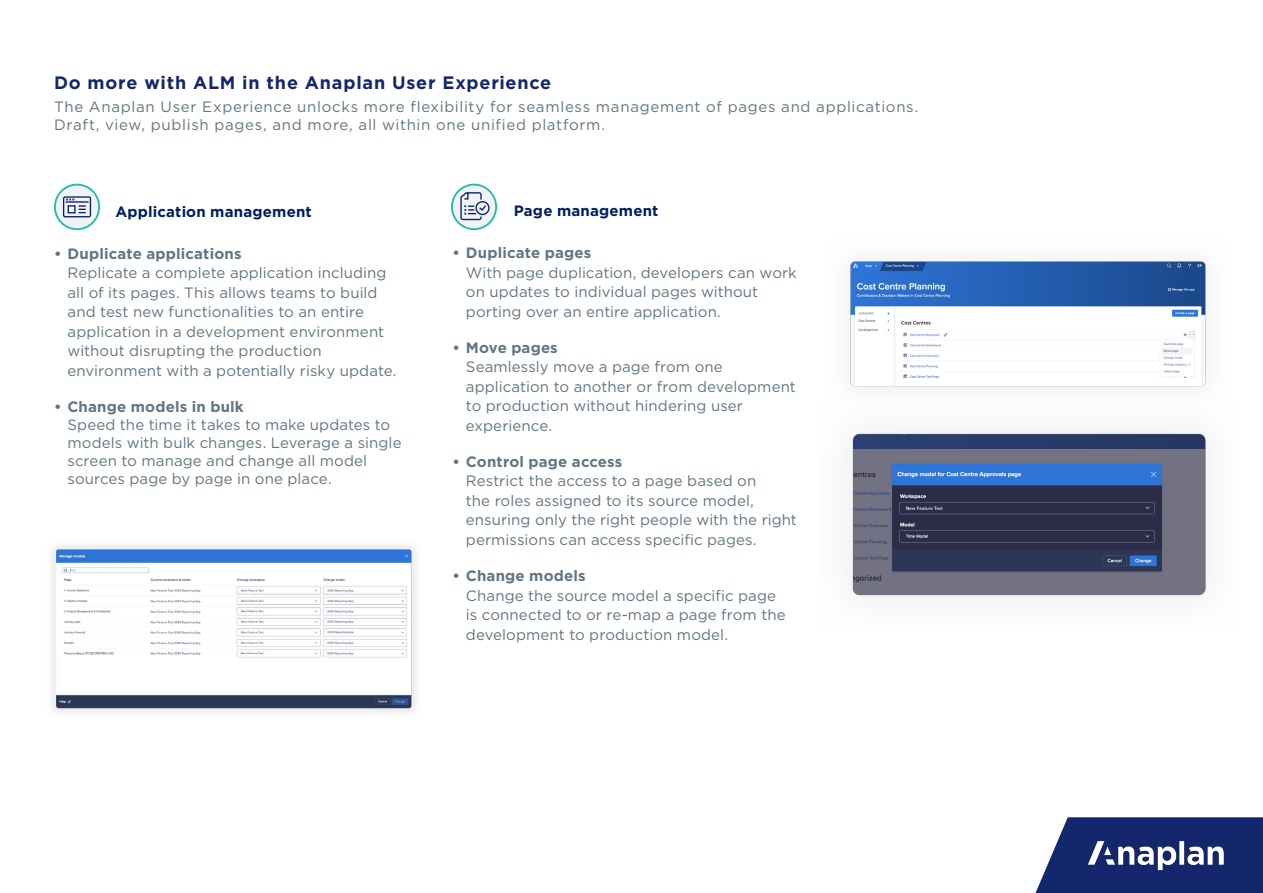
<style>
.page{position:relative;width:1263px;height:893px;background:#fff}
.page>*{position:absolute;margin:0;border:0;box-sizing:border-box;transform-origin:0 0}
.Subheader{font:700 18px "Gotham";letter-spacing:.045em;color:#15276c}
.Subheader-2{font:15px/19.5px "Gotham";letter-spacing:.005em;color:#617681}
.Subheader-3{font:15px/18px "Gotham";letter-spacing:.045em;color:#617681}
.Bullets{font:700 15px "Gotham";letter-spacing:.01em;color:#001f61}
.s1{font-weight:700}
</style>
<div class="page">
<svg style="left:1035px;top:817px;width:228px;height:76px"></svg>
<img style="left:1086px;top:823px;width:143px;height:70px">
<svg style="left:452px;top:185px;width:44px;height:44px"></svg>
<div style="left:451px;top:184px;width:46px;height:46px;border:2px solid #22bcac;border-radius:50%"></div>
<svg style="left:460px;top:191px;width:30px;height:30px"></svg>
<div style="left:55px;top:185px;width:44px;height:44px;background:#f2f3f4;border-radius:50%"></div>
<div style="left:54px;top:184px;width:46px;height:46px;border:2px solid #22bcac;border-radius:50%"></div>
<svg style="left:62px;top:196px;width:30px;height:22px"></svg>
<img style="left:52px;top:545px;width:364px;height:168px">
<img style="left:852px;top:433px;width:354px;height:164px">
<img style="left:850px;top:261px;width:356px;height:126px">
<p class="Subheader" style="left:54px;top:71px;width:499px">Do more with ALM in the Anaplan User Experience</p>
<p class="Subheader-3" style="left:54px;top:97px;width:866px">The Anaplan User Experience unlocks more flexibility for seamless management of pages and applications.<br>Draft, view, publish pages, and more, all within one unified platform.</p>
<p class="Bullets" style="left:116px;top:201px;width:198px">Application management</p>
<p class="Subheader-2" style="left:68px;top:243px;width:331px;text-indent:-14px"><span class="s1">• Duplicate applications<br></span>Replicate a complete application including all of its pages. This allows teams to build and test new functionalities to an entire application in a development environment without disrupting the production environment with a potentially risky update.</p>
<p class="Subheader-2" style="left:68px;top:397px;width:336px;line-height:18px;text-indent:-14px"><span class="s1">• Change models in bulk<br></span>Speed the time it takes to make updates to models with bulk changes. Leverage a single screen to manage and change all model sources page by page in one place.</p>
<p class="Bullets" style="left:514px;top:201px;width:146px">Page management</p>
<p class="Subheader-2" style="left:466px;top:243px;width:332px;text-indent:-14px"><span class="s1">• Duplicate pages<br></span>With page duplication, developers can work on updates to individual pages without porting over an entire application.</p>
<p class="Subheader-2" style="left:466px;top:338px;width:332px;text-indent:-14px"><span class="s1">• Move pages<br></span>Seamlessly move a page from one application to another or from development to production without hindering user experience.</p>
<p class="Subheader-2" style="left:466px;top:452px;width:333px;text-indent:-14px"><span class="s1">• Control page access<br></span>Restrict the access to a page based on<br>the roles assigned to its source model, ensuring only the right people with the right permissions can access specific pages.</p>
<p class="Subheader-2" style="left:466px;top:566px;width:321px;text-indent:-14px"><span class="s1">• Change models<br></span>Change the source model a specific page is connected to or re-map a page from the development to production model.</p>
</div>
